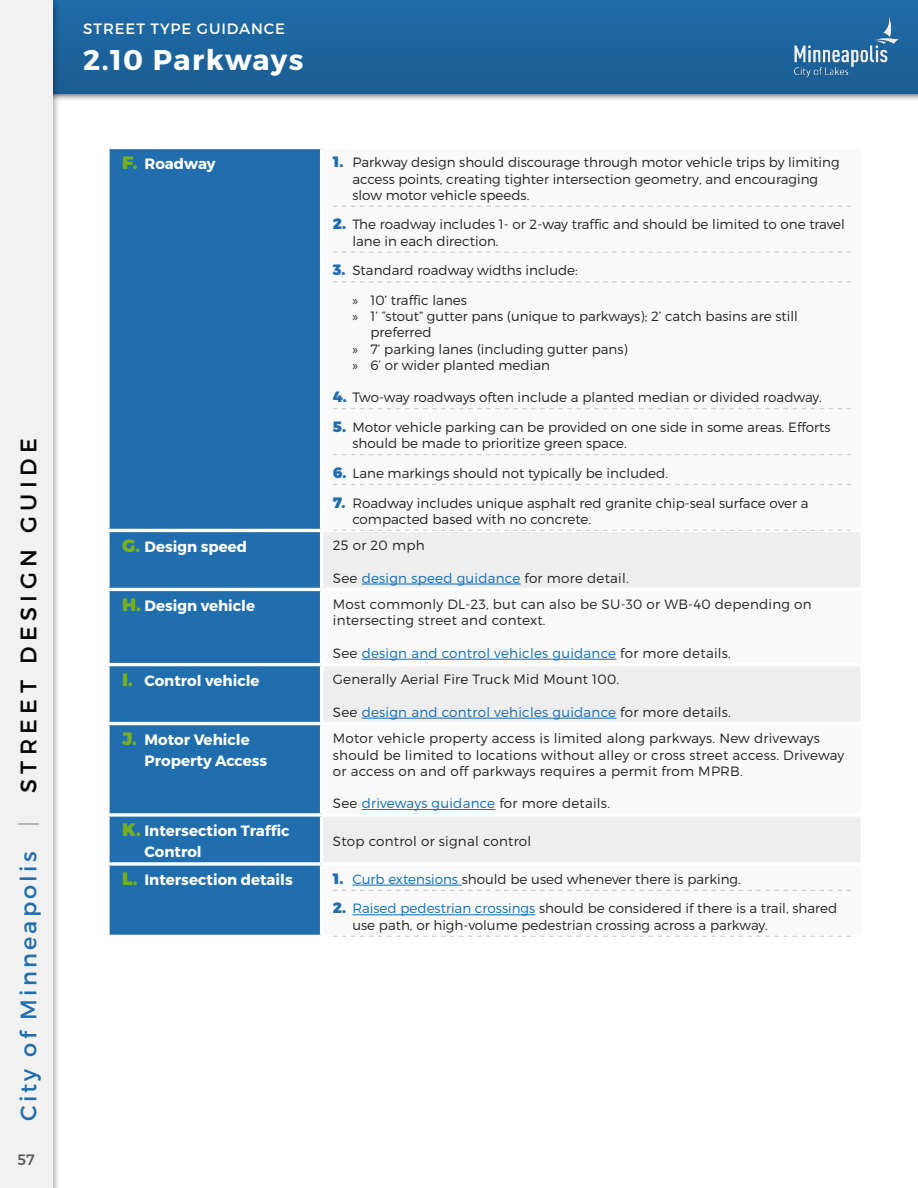
<style>
.page{position:relative;width:918px;height:1188px;background:#fff}
.page>*{position:absolute;margin:0;border:0;box-sizing:border-box;transform-origin:0 0}
.Top_White_Header{font:700 28.5px "Montserrat";letter-spacing:.05em;color:#fff}
.t1{font:22.5px "Montserrat";letter-spacing:.19em;color:#206ead}
.t2{font:700 15px/21px "Montserrat";color:#fff}
.Little_top_White_hea{font:15px "Montserrat";letter-spacing:.06em;color:#fff}
.t3{font:15px "Montserrat";color:#545456}
.t4{font:300 13.5px/16.2px "Montserrat";color:#222}
.t5{font:300 13.5px/16.2px "Montserrat";letter-spacing:.02em;color:#222}
.t6{font:300 13.5px "Montserrat";letter-spacing:.02em;color:#0e6db7}
.s1{color:#b2b4b7}
.s2{color:#000}
.s3{font-weight:900;font-size:18px;color:#76ae25}
.s4{font-weight:900;font-size:15px;color:#206ead}
.s5{font-family:"Myriad Pro";font-weight:400}
.s6{color:#222}
.s7{color:#0e6db7}
</style>
<div class="page">
<div style="left:0;top:0;width:918px;height:102px;background:#000;opacity:.69"></div>
<div style="left:0;top:0;width:918px;height:93px;background:#1d659e"></div>
<div style="left:0;top:0;width:61px;height:1188px;background:#000;opacity:.37"></div>
<div style="left:0;top:0;width:52px;height:1188px;background:#f1f1f1"></div>
<img style="left:794px;top:16px;width:105px;height:61px">
<div style="left:110px;top:149px;width:210px;height:786px;background:#206ead"></div>
<svg style="left:332px;top:205px;width:519px;height:711px"></svg>
<svg style="left:323px;top:532px;width:538px;height:330px"></svg>
<hr style="left:106px;top:529px;width:216px;height:3px;background:#fff">
<hr style="left:322px;top:529px;width:542px;height:3px;background:#fff">
<hr style="left:106px;top:588px;width:216px;height:3px;background:#fff">
<hr style="left:322px;top:588px;width:542px;height:3px;background:#fff">
<hr style="left:106px;top:663px;width:216px;height:3px;background:#fff">
<hr style="left:322px;top:663px;width:542px;height:3px;background:#fff">
<hr style="left:106px;top:722px;width:216px;height:3px;background:#fff">
<hr style="left:322px;top:722px;width:542px;height:3px;background:#fff">
<svg style="left:108px;top:813px;width:214px;height:4px"></svg>
<hr style="left:322px;top:813px;width:542px;height:4px;background:#fff">
<svg style="left:108px;top:862px;width:214px;height:4px"></svg>
<hr style="left:322px;top:862px;width:542px;height:4px;background:#fff">
<svg style="left:108px;top:149px;width:2px;height:380px"></svg>
<svg style="left:108px;top:532px;width:2px;height:56px"></svg>
<svg style="left:108px;top:591px;width:2px;height:72px"></svg>
<svg style="left:108px;top:666px;width:2px;height:56px"></svg>
<svg style="left:108px;top:725px;width:2px;height:88px"></svg>
<svg style="left:109px;top:817px;width:1px;height:45px"></svg>
<svg style="left:108px;top:866px;width:2px;height:69px"></svg>
<svg style="left:333px;top:206px;width:518px;height:1px"></svg>
<svg style="left:333px;top:252px;width:518px;height:1px"></svg>
<svg style="left:333px;top:281px;width:518px;height:1px"></svg>
<svg style="left:333px;top:408px;width:518px;height:1px"></svg>
<svg style="left:333px;top:454px;width:518px;height:1px"></svg>
<svg style="left:333px;top:484px;width:518px;height:1px"></svg>
<svg style="left:333px;top:530px;width:518px;height:1px"></svg>
<hr style="left:362px;top:584px;width:159px;height:1px;background:#0e6db7">
<hr style="left:362px;top:659px;width:254px;height:1px;background:#0e6db7">
<hr style="left:362px;top:718px;width:254px;height:1px;background:#0e6db7">
<hr style="left:362px;top:809px;width:133px;height:1px;background:#0e6db7">
<svg style="left:333px;top:890px;width:518px;height:1px"></svg>
<hr style="left:352px;top:885px;width:110px;height:1px;background:#0e6db7">
<hr style="left:352px;top:914px;width:183px;height:1px;background:#0e6db7">
<svg style="left:333px;top:936px;width:518px;height:1px"></svg>
<h2 class="t1" style="left:15px;top:1121px;width:684px;rotate:-90deg">City of Minneapolis <span class="s1">|</span> <span class="s2">STREET DESIGN GUIDE</span></h2>
<p class="t3" style="left:18px;top:1151px;width:19px">57</p>
<p class="Little_top_White_hea" style="left:83px;top:20px;width:203px">STREET TYPE GUIDANCE</p>
<p class="Top_White_Header" style="left:83px;top:42px;width:222px">2.10 Parkways</p>
<p class="t2" style="left:122px;top:153px;width:95px"><span class="s3">F.</span> Roadway</p>
<p class="t4" style="left:352px;top:154px;width:489px;text-indent:-20px"><span class="s4">1.</span> Parkway design should discourage through motor vehicle trips by limiting access points, creating tighter intersection geometry, and encouraging slow motor vehicle speeds.</p>
<p class="t4" style="left:352px;top:216px;width:494px;text-indent:-20px"><span class="s4">2.</span> The roadway includes 1- or 2-way traffic and should be limited to one travel lane in each direction.</p>
<p class="t4" style="left:333px;top:262px;width:247px"><span class="s4">3.</span> Standard roadway widths include:</p>
<p class="t4" style="left:352px;top:292px;width:116px"><span class="s5">»</span> 10’ traffic lanes</p>
<p class="t4" style="left:370px;top:308px;width:429px;text-indent:-18px"><span class="s5">»</span> 1’ “stout” gutter pans (unique to parkways); 2’ catch basins are still preferred</p>
<p class="t4" style="left:352px;top:340px;width:277px"><span class="s5">»</span> 7’ parking lanes (including gutter pans)</p>
<p class="t4" style="left:352px;top:357px;width:199px"><span class="s5">»</span> 6’ or wider planted median</p>
<p class="t4" style="left:333px;top:389px;width:490px"><span class="s4">4.</span> Two-way roadways often include a planted median or divided roadway.</p>
<p class="t4" style="left:352px;top:419px;width:480px;text-indent:-20px"><span class="s4">5.</span> Motor vehicle parking can be provided on one side in some areas. Efforts should be made to prioritize green space.</p>
<p class="t4" style="left:333px;top:465px;width:337px"><span class="s4">6.</span> Lane markings should not typically be included.</p>
<p class="t4" style="left:352px;top:494px;width:458px;text-indent:-20px"><span class="s4">7.</span> Roadway includes unique asphalt red granite chip-seal surface over a compacted based with no concrete.</p>
<p class="t2" style="left:122px;top:536px;width:126px"><span class="s3">G.</span> Design speed</p>
<p class="t4" style="left:333px;top:537px;width:93px">25 or 20 mph</p>
<p class="t6" style="left:333px;top:570px;width:297px"><span class="s6">See</span> design speed guidance <span class="s6">for more detail.</span></p>
<p class="t2" style="left:122px;top:595px;width:135px"><span class="s3">H.</span> Design vehicle</p>
<p class="t5" style="left:333px;top:596px;width:480px">Most commonly DL-23, but can also be SU-30 or WB-40 depending on intersecting street and context.</p>
<p class="t6" style="left:333px;top:645px;width:400px"><span class="s6">See</span> design and control vehicles guidance <span class="s6">for more details.</span></p>
<p class="t2" style="left:122px;top:670px;width:139px"><span class="s3">I.</span> Control vehicle</p>
<p class="t5" style="left:333px;top:671px;width:288px">Generally Aerial Fire Truck Mid Mount 100.</p>
<p class="t6" style="left:333px;top:704px;width:400px"><span class="s6">See</span> design and control vehicles guidance <span class="s6">for more details.</span></p>
<p class="t2" style="left:145px;top:729px;width:124px;text-indent:-22px"><span class="s3">J.</span> Motor Vehicle<br>Property Access</p>
<p class="t5" style="left:333px;top:730px;width:513px">Motor vehicle property access is limited along parkways. New driveways should be limited to locations without alley or cross street access. Driveway or access on and off parkways requires a permit from MPRB.</p>
<p class="t5" style="left:333px;top:795px;width:279px">See <span class="s7">driveways guidance</span> for more details.</p>
<p class="t2" style="left:145px;top:821px;width:146px;text-indent:-22px"><span class="s3">K.</span> Intersection Traffic<br>Control</p>
<p class="t5" style="left:333px;top:833px;width:200px">Stop control or signal control</p>
<p class="t2" style="left:122px;top:870px;width:172px"><span class="s3">L.</span> Intersection details</p>
<p class="t4" style="left:333px;top:871px;width:409px"><span class="s4">1.</span> <span class="s7">Curb extensions</span> should be used whenever there is parking.</p>
<p class="t4" style="left:352px;top:900px;width:487px;text-indent:-20px"><span class="s4">2.</span> <span class="s7">Raised pedestrian crossings</span> should be considered if there is a trail, shared use path, or high-volume pedestrian crossing across a parkway.</p>
</div>
